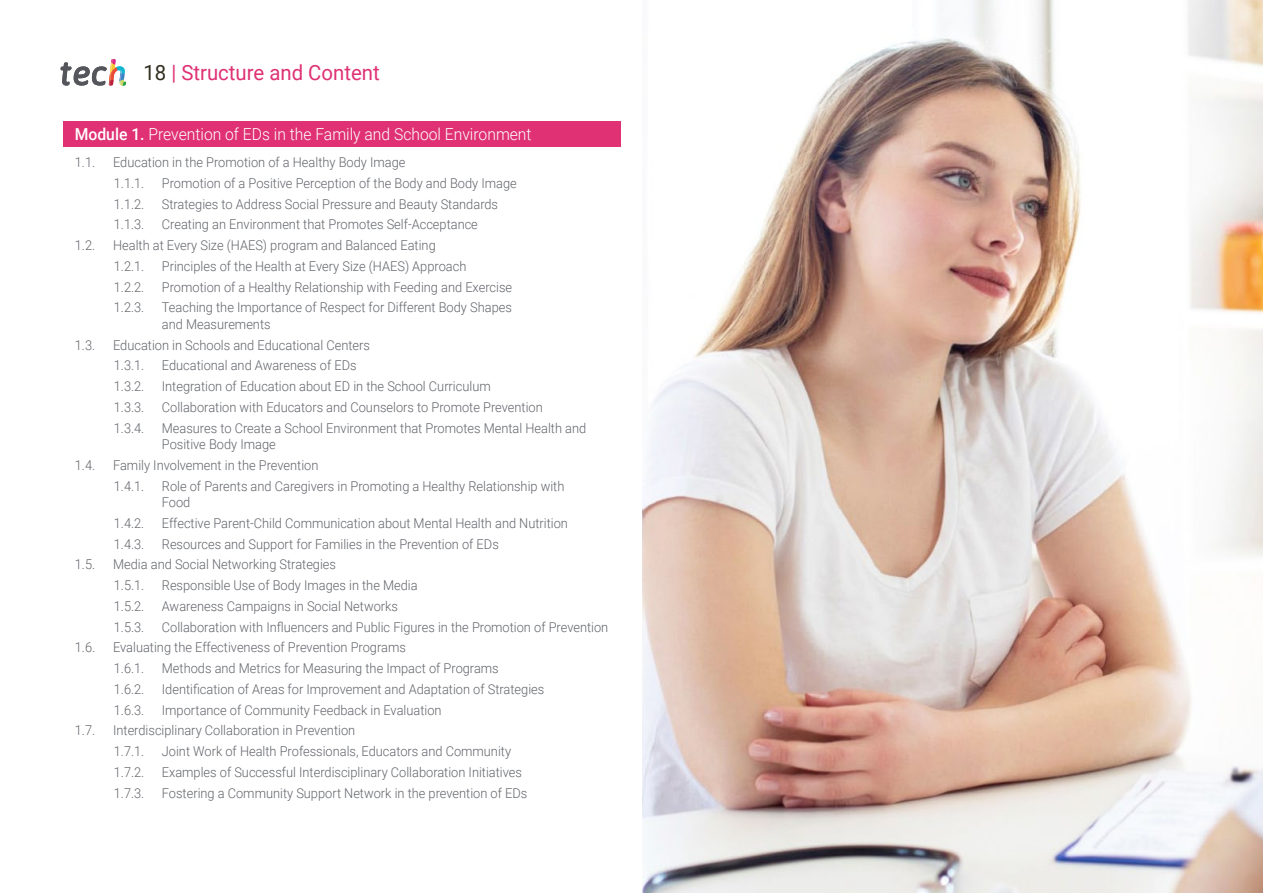
<style>
.page{position:relative;width:1263px;height:893px;background:#fff}
.page>*{position:absolute;margin:0;border:0;box-sizing:border-box;transform-origin:0 0}
.t1{font:21px "Roboto";color:#df3174}
.t2{font:300 16.5px "Roboto";color:#fff;scale:.95 1}
.t3{font:300 13.5px/20.7px "Roboto";color:#61646a;scale:.95 1}
.s1{color:#312e20}
.s2{font-weight:500}
</style>
<div class="page">
<img style="left:642px;top:0;width:621px;height:893px">
<div style="left:64px;top:121px;width:557px;height:25px;background:#df3174"></div>
<svg style="left:61px;top:59px;width:65px;height:27px"></svg>
<h1 class="t1" style="left:144px;top:57px;width:238px"><span class="s1">18</span> | Structure and Content</h1>
<p class="t2" style="left:75px;top:123px;width:482px"><span class="s2">Module 1.</span> Prevention of EDs in the Family and School Environment</p>
<p class="t3" style="left:75px;top:151px;width:23px">1.1.</p>
<p class="t3" style="left:113px;top:151px;width:309px">Education in the Promotion of a Healthy Body Image<br>1.1.1.</p>
<p class="t3" style="left:162px;top:172px;width:375px">Promotion of a Positive Perception of the Body and Body Image</p>
<p class="t3" style="left:114px;top:193px;width:34px">1.1.2.</p>
<p class="t3" style="left:162px;top:193px;width:355px">Strategies to Address Social Pressure and Beauty Standards</p>
<p class="t3" style="left:114px;top:214px;width:34px">1.1.3.</p>
<p class="t3" style="left:162px;top:214px;width:334px">Creating an Environment that Promotes Self-Acceptance</p>
<p class="t3" style="left:75px;top:234px;width:23px">1.2.</p>
<p class="t3" style="left:113px;top:234px;width:341px">Health at Every Size (HAES) program and Balanced Eating<br>1.2.1.</p>
<p class="t3" style="left:162px;top:255px;width:322px">Principles of the Health at Every Size (HAES) Approach</p>
<p class="t3" style="left:114px;top:276px;width:34px">1.2.2.</p>
<p class="t3" style="left:162px;top:276px;width:370px">Promotion of a Healthy Relationship with Feeding and Exercise</p>
<p class="t3" style="left:114px;top:297px;width:34px">1.2.3.</p>
<p class="t3" style="left:162px;top:299px;width:370px;line-height:16.5px">Teaching the Importance of Respect for Different Body Shapes and Measurements</p>
<p class="t3" style="left:75px;top:334px;width:23px">1.3.</p>
<p class="t3" style="left:113px;top:334px;width:272px">Education in Schools and Educational Centers<br>1.3.1.</p>
<p class="t3" style="left:162px;top:355px;width:206px">Educational and Awareness of EDs</p>
<p class="t3" style="left:114px;top:375px;width:34px">1.3.2.</p>
<p class="t3" style="left:162px;top:375px;width:348px">Integration of Education about ED in the School Curriculum</p>
<p class="t3" style="left:114px;top:396px;width:34px">1.3.3.</p>
<p class="t3" style="left:162px;top:396px;width:402px">Collaboration with Educators and Counselors to Promote Prevention</p>
<p class="t3" style="left:114px;top:417px;width:34px">1.3.4.</p>
<p class="t3" style="left:162px;top:419px;width:448px;line-height:16.5px">Measures to Create a School Environment that Promotes Mental Health and<br>Positive Body Image</p>
<p class="t3" style="left:75px;top:454px;width:23px">1.4.</p>
<p class="t3" style="left:113px;top:454px;width:218px">Family Involvement in the Prevention<br>1.4.1.</p>
<p class="t3" style="left:162px;top:477px;width:425px;line-height:16.5px">Role of Parents and Caregivers in Promoting a Healthy Relationship with<br>Food</p>
<p class="t3" style="left:114px;top:512px;width:34px">1.4.2.</p>
<p class="t3" style="left:162px;top:512px;width:429px">Effective Parent-Child Communication about Mental Health and Nutrition</p>
<p class="t3" style="left:114px;top:533px;width:34px">1.4.3.</p>
<p class="t3" style="left:162px;top:533px;width:356px">Resources and Support for Families in the Prevention of EDs</p>
<p class="t3" style="left:75px;top:554px;width:23px">1.5.</p>
<p class="t3" style="left:113px;top:554px;width:236px">Media and Social Networking Strategies<br>1.5.1.</p>
<p class="t3" style="left:162px;top:574px;width:271px">Responsible Use of Body Images in the Media</p>
<p class="t3" style="left:114px;top:595px;width:34px">1.5.2.</p>
<p class="t3" style="left:162px;top:595px;width:250px">Awareness Campaigns in Social Networks</p>
<p class="t3" style="left:114px;top:616px;width:34px">1.5.3.</p>
<p class="t3" style="left:162px;top:616px;width:471px">Collaboration with Influencers and Public Figures in the Promotion of Prevention</p>
<p class="t3" style="left:75px;top:637px;width:23px">1.6.</p>
<p class="t3" style="left:113px;top:637px;width:310px">Evaluating the Effectiveness of Prevention Programs<br>1.6.1.</p>
<p class="t3" style="left:162px;top:657px;width:356px">Methods and Metrics for Measuring the Impact of Programs</p>
<p class="t3" style="left:114px;top:678px;width:34px">1.6.2.</p>
<p class="t3" style="left:162px;top:678px;width:404px">Identification of Areas for Improvement and Adaptation of Strategies</p>
<p class="t3" style="left:114px;top:699px;width:34px">1.6.3.</p>
<p class="t3" style="left:162px;top:699px;width:296px">Importance of Community Feedback in Evaluation</p>
<p class="t3" style="left:75px;top:720px;width:23px">1.7.</p>
<p class="t3" style="left:113px;top:720px;width:256px">Interdisciplinary Collaboration in Prevention<br>1.7.1.</p>
<p class="t3" style="left:162px;top:740px;width:369px">Joint Work of Health Professionals, Educators and Community</p>
<p class="t3" style="left:114px;top:761px;width:34px">1.7.2.</p>
<p class="t3" style="left:162px;top:761px;width:381px">Examples of Successful Interdisciplinary Collaboration Initiatives</p>
<p class="t3" style="left:114px;top:782px;width:34px">1.7.3.</p>
<p class="t3" style="left:162px;top:782px;width:386px">Fostering a Community Support Network in the prevention of EDs</p>
</div>
